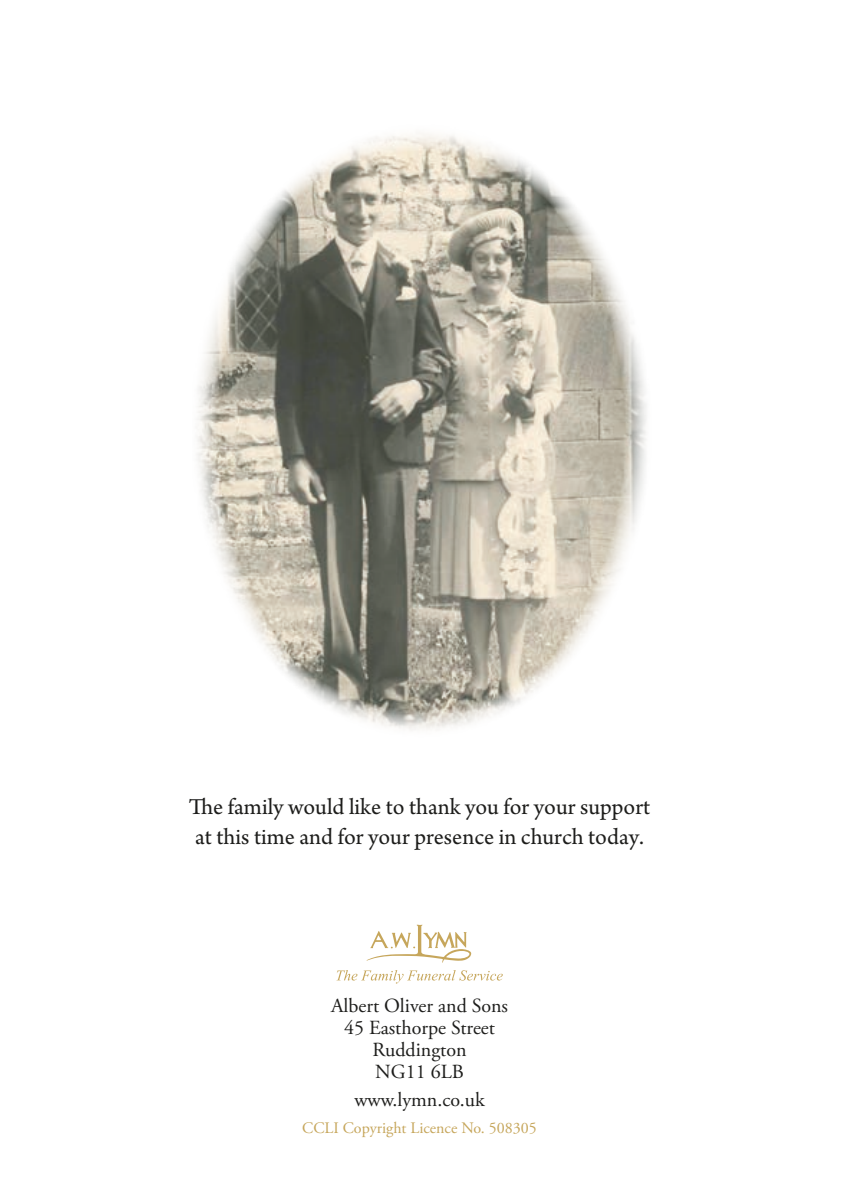
<style>
.page{position:relative;width:842px;height:1191px;background:#fff}
.page>*{position:absolute;margin:0;border:0;box-sizing:border-box;transform-origin:0 0}
.t1{font:24px/30px "Arno Pro";color:#1d1d1b}
.t2{font:20px/22px "Adobe Garamond Pro";color:#1d1d1b;text-align:center}
.t3{font:16px "Adobe Garamond Pro";color:#c6a65b}
</style>
<div class="page">
<svg style="left:336px;top:924px;width:167px;height:59px"></svg>
<img style="left:197px;top:133px;width:450px;height:597px">
<p class="t1" style="left:189px;top:793px;width:463px">The family would like to thank you for your support at this time and for your presence in church today.</p>
<p class="t2" style="left:331px;top:995px;width:179px">Albert Oliver and Sons<br>45 Easthorpe Street<br>Ruddington<br>NG11 6LB</p>
<p class="t2" style="left:354px;top:1089px;width:132px">www.lymn.co.uk</p>
<p class="t3" style="left:302px;top:1118px;width:236px">CCLI Copyright Licence No. 508305</p>
</div>
